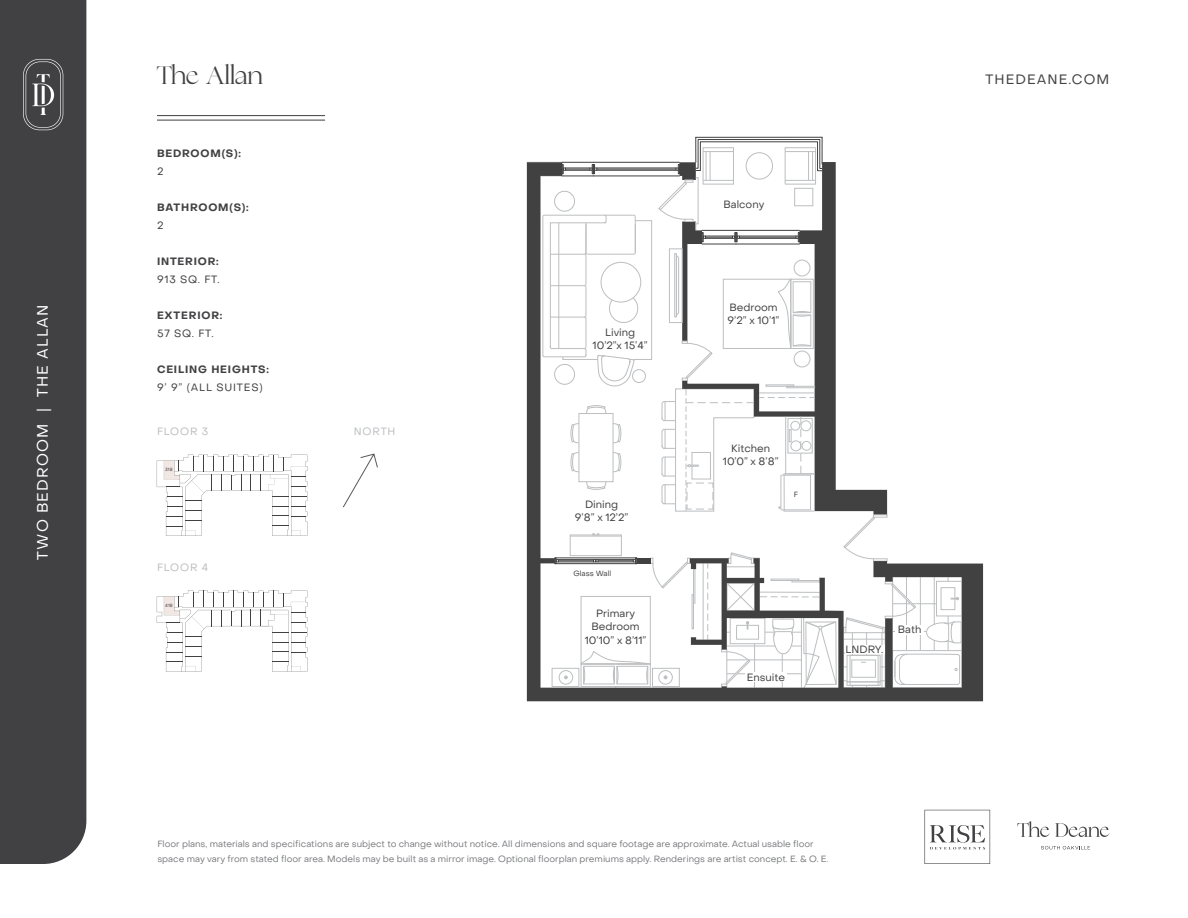
<style>
.page{position:relative;width:1188px;height:918px;background:#fff}
.page>*{position:absolute;margin:0;border:0;box-sizing:border-box;transform-origin:0 0}
.t1{font:27px "Zephyr";letter-spacing:-.005em;color:#414042}
.t2{font:15px "Object Sans";letter-spacing:.08em;color:#fff}
.t3{font:13.5px "Object Sans";letter-spacing:.08em;color:#414042}
.t4{font:10.5px/13.5px "Object Sans";color:#414042;text-align:center}
.t5{font:700 10.5px "Object Sans";letter-spacing:.08em;color:#414042}
.t6{font:10.5px "Object Sans";letter-spacing:.08em;color:#bcbec0}
.t7{font:10.5px "Object Sans";letter-spacing:.08em;color:#414042}
.t8{font:9px/15px "Object Sans";color:#7b7c7f}
.t9{font:7.5px "Object Sans";color:#414042}
.t10{font:4.5px "Object Sans";color:#414042}
</style>
<div class="page">
<div style="left:0;top:0;width:86px;height:864px;background:#414042"></div>
<hr style="left:157px;top:120px;width:168px;height:1px;background:#414042">
<hr style="left:157px;top:115px;width:168px;height:1px;background:#414042">
<svg style="left:924px;top:810px;width:66px;height:54px"></svg>
<svg style="left:1041px;top:846px;width:49px;height:3px"></svg>
<svg style="left:1017px;top:821px;width:92px;height:16px"></svg>
<svg style="left:23px;top:59px;width:40px;height:71px;background:#5f5e60"></svg>
<svg style="left:343px;top:454px;width:35px;height:54px"></svg>
<svg style="left:526px;top:162px;width:1px;height:15px"></svg>
<svg style="left:658px;top:137px;width:165px;height:25px"></svg>
<hr style="left:703px;top:151px;width:30px;height:1px;background:#bcbec0">
<div style="left:703px;top:147px;width:31px;height:37px;border:1px solid #bcbec0"></div>
<svg style="left:527px;top:162px;width:456px;height:539px"></svg>
<div style="left:601px;top:326px;width:32px;height:12px;background:#fff"></div>
<svg style="left:157px;top:455px;width:150px;height:81px"></svg>
<svg style="left:157px;top:591px;width:150px;height:81px"></svg>
<div style="left:895px;top:625px;width:29px;height:9px;background:#fff"></div>
<div style="left:745px;top:673px;width:42px;height:9px;background:#fff"></div>
<div style="left:845px;top:646px;width:39px;height:8px;background:#fff"></div>
<h2 class="t2" style="left:33px;top:560px;width:257px;rotate:-90deg">TWO BEDROOM | THE ALLAN</h2>
<h1 class="t1" style="left:157px;top:60px;width:108px">The Allan</h1>
<p class="t5" style="left:157px;top:147px;width:85px">BEDROOM(S):</p>
<p class="t4" style="left:157px;top:165px;width:8px">2</p>
<p class="t5" style="left:157px;top:201px;width:93px">BATHROOM(S):</p>
<p class="t4" style="left:157px;top:219px;width:8px">2</p>
<p class="t5" style="left:157px;top:255px;width:63px">INTERIOR:</p>
<p class="t4" style="left:157px;top:273px;width:64px">913 SQ. FT.</p>
<p class="t5" style="left:157px;top:309px;width:67px">EXTERIOR:</p>
<p class="t4" style="left:157px;top:327px;width:58px">57 SQ. FT.</p>
<p class="t5" style="left:157px;top:363px;width:113px">CEILING HEIGHTS:</p>
<p class="t7" style="left:157px;top:381px;width:107px">9’ 9” (ALL SUITES)</p>
<p class="t6" style="left:157px;top:425px;width:53px">FLOOR 3</p>
<p class="t10" style="left:165px;top:467px;width:9px">318</p>
<p class="t6" style="left:157px;top:561px;width:53px">FLOOR 4</p>
<p class="t10" style="left:165px;top:603px;width:9px">418</p>
<p class="t6" style="left:354px;top:425px;width:43px">NORTH</p>
<p class="t4" style="left:593px;top:325px;width:57px">Living<br>10’2”x 15’4”</p>
<p class="t4" style="left:575px;top:498px;width:55px">Dining<br>9’8” x 12’2”</p>
<p class="t9" style="left:573px;top:569px;width:39px">Glass Wall</p>
<p class="t4" style="left:585px;top:606px;width:63px">Primary<br>Bedroom<br>10’10” x 8’11”</p>
<p class="t4" style="left:724px;top:198px;width:42px">Balcony</p>
<p class="t4" style="left:728px;top:300px;width:53px;text-align:left">Bedroom<br>9’2” x 10’1”</p>
<p class="t4" style="left:723px;top:441px;width:57px">Kitchen<br>10’0” x 8’8”</p>
<p class="t9" style="left:794px;top:490px;width:6px">F</p>
<p class="t4" style="left:747px;top:670px;width:40px">Ensuite</p>
<p class="t4" style="left:846px;top:643px;width:39px">LNDRY.</p>
<p class="t4" style="left:898px;top:622px;width:25px">Bath</p>
<p class="t8" style="left:157px;top:837px;width:673px">Floor plans, materials and specifications are subject to change without notice. All dimensions and square footage are approximate. Actual usable floor space may vary from stated floor area. Models may be built as a mirror image. Optional floorplan premiums apply. Renderings are artist concept. E. &amp; O. E.</p>
<h3 class="t3" style="left:986px;top:71px;width:125px">THEDEANE.COM</h3>
</div>
